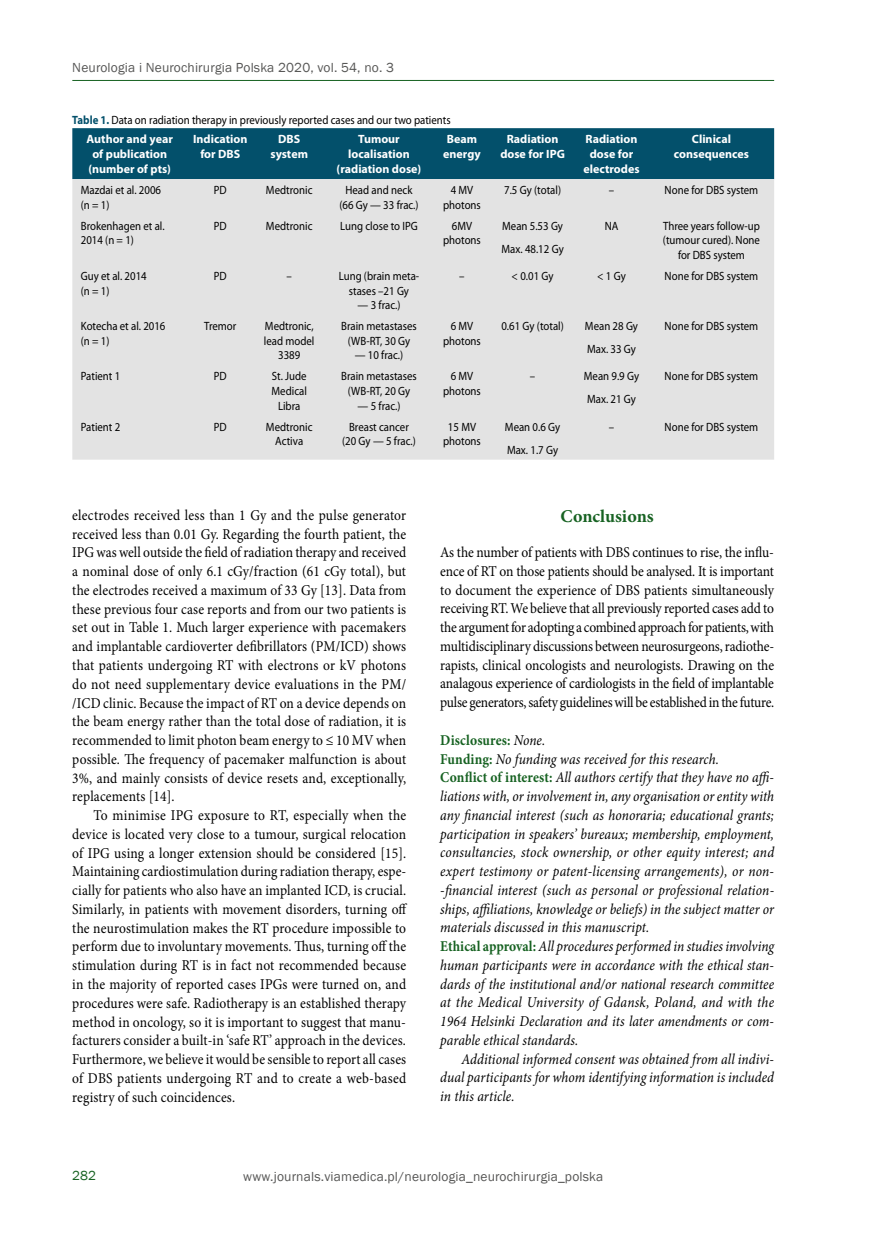
<style>
.page{position:relative;width:872px;height:1234px;background:#fff}
.page>*{position:absolute;margin:0;border:0;box-sizing:border-box;transform-origin:0 0}
.t1{font:700 18px "Minion Pro";color:#176222}
.t2{font:15px/18.8px "Minion Pro";letter-spacing:.005em;color:#000;text-align:justify;scale:.9 1}
.t3{font:italic 15px/18.8px "Minion Pro";letter-spacing:.005em;color:#000;scale:.9 1}
.t4{font:13.5px "Franklin Gothic";letter-spacing:.01em;color:#575756}
.t5{font:13.5px "Franklin Gothic";color:#176222}
.t6{font:12px/14.7px "Myriad Pro";color:#000;text-align:center;scale:.9 1}
.t7{font:700 12px/15px "Myriad Pro";color:#fff;text-align:center}
.s1{font-weight:700;color:#03506b}
.s2{font-weight:700;color:#fff}
.s3{font-weight:700;font-style:normal;color:#176222}
</style>
<div class="page">
<hr style="left:72px;top:80px;width:702px;height:1px;background:#176222">
<div style="left:72px;top:128px;width:702px;height:51px;background:#03506b"></div>
<div style="left:72px;top:179px;width:702px;height:280px;background:#e3e3e3"></div>
<p class="t4" style="left:72px;top:59px;width:323px">Neurologia i Neurochirurgia Polska 2020, vol. 54, no. 3</p>
<p class="t6" style="left:87px;top:110px;width:406px;line-height:19.2px;text-align:left;text-indent:-14px"><span class="s1">Table 1.</span> Data on radiation therapy in previously reported cases and our two patients<br><span class="s2">Author and year</span></p>
<p class="t7" style="left:88px;top:147px;width:84px">of publication (number of pts)</p>
<p class="t7" style="left:193px;top:132px;width:56px">Indication for DBS</p>
<p class="t7" style="left:270px;top:132px;width:39px">DBS system</p>
<p class="t7" style="left:337px;top:132px;width:86px">Tumour localisation (radiation dose)</p>
<p class="t7" style="left:443px;top:132px;width:39px;text-align:left">Beam energy</p>
<p class="t7" style="left:500px;top:132px;width:66px">Radiation dose for IPG</p>
<p class="t7" style="left:583px;top:132px;width:58px">Radiation dose for electrodes</p>
<p class="t7" style="left:674px;top:132px;width:77px">Clinical consequences</p>
<p class="t6" style="left:81px;top:183px;width:91px;text-align:left">Mazdai et al. 2006 (n = 1)</p>
<p class="t6" style="left:214px;top:183px;width:16px">PD</p>
<p class="t6" style="left:266px;top:183px;width:53px">Medtronic</p>
<p class="t6" style="left:339px;top:183px;width:89px">Head and neck (66 Gy — 33 frac.)</p>
<p class="t6" style="left:443px;top:183px;width:43px">4 MV photons</p>
<p class="t6" style="left:504px;top:183px;width:65px">7.5 Gy (total)</p>
<p class="t6" style="left:609px;top:183px;width:8px">–</p>
<p class="t6" style="left:664px;top:183px;width:106px">None for DBS system</p>
<p class="t6" style="left:81px;top:218px;width:95px;text-align:left">Brokenhagen et al.<br>2014 (n = 1)</p>
<p class="t6" style="left:214px;top:218px;width:16px">PD</p>
<p class="t6" style="left:266px;top:218px;width:53px">Medtronic</p>
<p class="t6" style="left:340px;top:218px;width:88px">Lung close to IPG</p>
<p class="t6" style="left:443px;top:218px;width:43px">6MV photons</p>
<p class="t6" style="left:501px;top:214px;width:71px;line-height:23.1px;text-align:left">Mean 5.53 Gy<br>Max. 48.12 Gy</p>
<p class="t6" style="left:604px;top:218px;width:17px">NA</p>
<p class="t6" style="left:663px;top:218px;width:109px">Three years follow-up (tumour cured). None for DBS system</p>
<p class="t6" style="left:81px;top:269px;width:75px;text-align:left">Guy et al. 2014 (n = 1)</p>
<p class="t6" style="left:214px;top:269px;width:16px">PD</p>
<p class="t6" style="left:286px;top:269px;width:8px">–</p>
<p class="t6" style="left:339px;top:269px;width:91px">Lung (brain meta&shy;stases –21 Gy</p>
<p class="t6" style="left:357px;top:298px;width:49px">— 3 frac.)</p>
<p class="t6" style="left:459px;top:269px;width:8px">–</p>
<p class="t6" style="left:511px;top:269px;width:48px">&lt; 0.01 Gy</p>
<p class="t6" style="left:597px;top:269px;width:33px">&lt; 1 Gy</p>
<p class="t6" style="left:664px;top:269px;width:106px">None for DBS system</p>
<p class="t6" style="left:81px;top:319px;width:96px;text-align:left">Kotecha et al. 2016 (n = 1)</p>
<p class="t6" style="left:204px;top:319px;width:37px">Tremor</p>
<p class="t6" style="left:264px;top:319px;width:58px">Medtronic, lead model<br>3389</p>
<p class="t6" style="left:341px;top:319px;width:85px">Brain metastases (WB-RT, 30 Gy</p>
<p class="t6" style="left:355px;top:348px;width:55px">— 10 frac.)</p>
<p class="t6" style="left:81px;top:369px;width:45px">Patient 1</p>
<p class="t6" style="left:214px;top:369px;width:16px">PD</p>
<p class="t6" style="left:271px;top:369px;width:41px">St. Jude<br>Medical<br>Libra</p>
<p class="t6" style="left:341px;top:369px;width:85px">Brain metastases (WB-RT, 20 Gy</p>
<p class="t6" style="left:357px;top:398px;width:49px">— 5 frac.)</p>
<p class="t6" style="left:443px;top:319px;width:43px">6 MV photons</p>
<p class="t6" style="left:501px;top:319px;width:71px">0.61 Gy (total)</p>
<p class="t6" style="left:585px;top:315px;width:60px;line-height:23.1px;text-align:left">Mean 28 Gy<br>Max. 33 Gy</p>
<p class="t6" style="left:664px;top:319px;width:106px">None for DBS system</p>
<p class="t6" style="left:443px;top:369px;width:43px">6 MV photons</p>
<p class="t6" style="left:530px;top:369px;width:8px">–</p>
<p class="t6" style="left:584px;top:365px;width:63px;line-height:23.1px;text-align:left">Mean 9.9 Gy<br>Max. 21 Gy</p>
<p class="t6" style="left:664px;top:369px;width:106px">None for DBS system</p>
<p class="t6" style="left:81px;top:419px;width:45px">Patient 2</p>
<p class="t6" style="left:214px;top:419px;width:16px">PD</p>
<p class="t6" style="left:266px;top:419px;width:53px">Medtronic<br>Activa</p>
<p class="t6" style="left:342px;top:419px;width:83px">Breast cancer (20 Gy — 5 frac.)</p>
<p class="t6" style="left:443px;top:419px;width:43px">15 MV photons</p>
<p class="t6" style="left:505px;top:415px;width:63px;line-height:23.1px;text-align:left">Mean 0.6 Gy<br>Max. 1.7 Gy</p>
<p class="t6" style="left:609px;top:419px;width:8px">–</p>
<p class="t6" style="left:664px;top:419px;width:106px">None for DBS system</p>
<p class="t2" style="left:72px;top:505px;width:372px">electrodes received less than 1 Gy and the pulse generator received less than 0.01 Gy. Regarding the fourth patient, the IPG was well outside the field of radiation therapy and received a nominal dose of only 6.1 cGy/fraction (61 cGy total), but the electrodes received a maximum of 33 Gy [13]. Data from these previous four case reports and from our two patients is set out in Table 1. Much larger experience with pacemakers and implantable cardioverter defibrillators (PM/ICD) shows that patients undergoing RT with electrons or kV photons do not need supplementary device evaluations in the PM/ /ICD clinic. Because the impact of RT on a device depends on the beam energy rather than the total dose of radiation, it is recommended to limit photon beam energy to ≤ 10 MV when possible. The frequency of pacemaker malfunction is about 3%, and mainly consists of device resets and, exceptionally, replacements [14].</p>
<p class="t2" style="left:72px;top:805px;width:374px;text-indent:21px">To minimise IPG exposure to RT, especially when the device is located very close to a tumour, surgical relocation of IPG using a longer extension should be considered [15].<br>Maintaining cardiostimulation during radiation therapy, espe&shy;cially for patients who also have an implanted ICD, is crucial.<br>Similarly, in patients with movement disorders, turning off the neurostimulation makes the RT procedure impossible to perform due to involuntary movements. Thus, turning off the stimulation during RT is in fact not recommended because in the majority of reported cases IPGs were turned on, and procedures were safe. Radiotherapy is an established therapy method in oncology, so it is important to suggest that manu&shy;facturers consider a built-in ‘safe RT’ approach in the devices.<br>Furthermore, we believe it would be sensible to report all cases of DBS patients undergoing RT and to create a web-based registry of such coincidences.</p>
<p class="t1" style="left:560px;top:503px;width:95px">Conclusions</p>
<p class="t2" style="left:440px;top:543px;width:372px">As the number of patients with DBS continues to rise, the influ&shy;ence of RT on those patients should be analysed. It is important to document the experience of DBS patients simultaneously receiving RT. We believe that all previously reported cases add to the argument for adopting a combined approach for patients, with multidisciplinary discussions between neurosurgeons, radiothe&shy;rapists, clinical oncologists and neurologists. Drawing on the analagous experience of cardiologists in the field of implantable pulse generators, safety guidelines will be established in the future.</p>
<p class="t3" style="left:440px;top:730px;width:372px"><span class="s3">Disclosures:</span> None.<br><span class="s3">Funding:</span> No funding was received for this research.<br><span class="s3">Conflict of interest:</span> All authors certify that they have no affi&shy;liations with, or involvement in, any organisation or entity with any financial interest (such as honoraria; educational grants; participation in speakers’ bureaux; membership, employment, consultancies, stock ownership, or other equity interest; and expert testimony or patent-licensing arrangements), or non--financial interest (such as personal or professional relation&shy;ships, affiliations, knowledge or beliefs) in the subject matter or materials discussed in this manuscript.<br><span class="s3">Ethical approval:</span> All procedures performed in studies involving human participants were in accordance with the ethical stan&shy;dards of the institutional and/or national research committee at the Medical University of Gdansk, Poland, and with the 1964 Helsinki Declaration and its later amendments or com&shy;parable ethical standards.</p>
<p class="t3" style="left:440px;top:1049px;width:372px;text-align:justify;text-indent:21px">Additional informed consent was obtained from all indivi&shy;dual participants for whom identifying information is included in this article.</p>
<p class="t5" style="left:72px;top:1166px;width:25px">282</p>
<p class="t4" style="left:243px;top:1168px;width:361px">www.journals.viamedica.pl/neurologia_neurochirurgia_polska</p>
</div>
